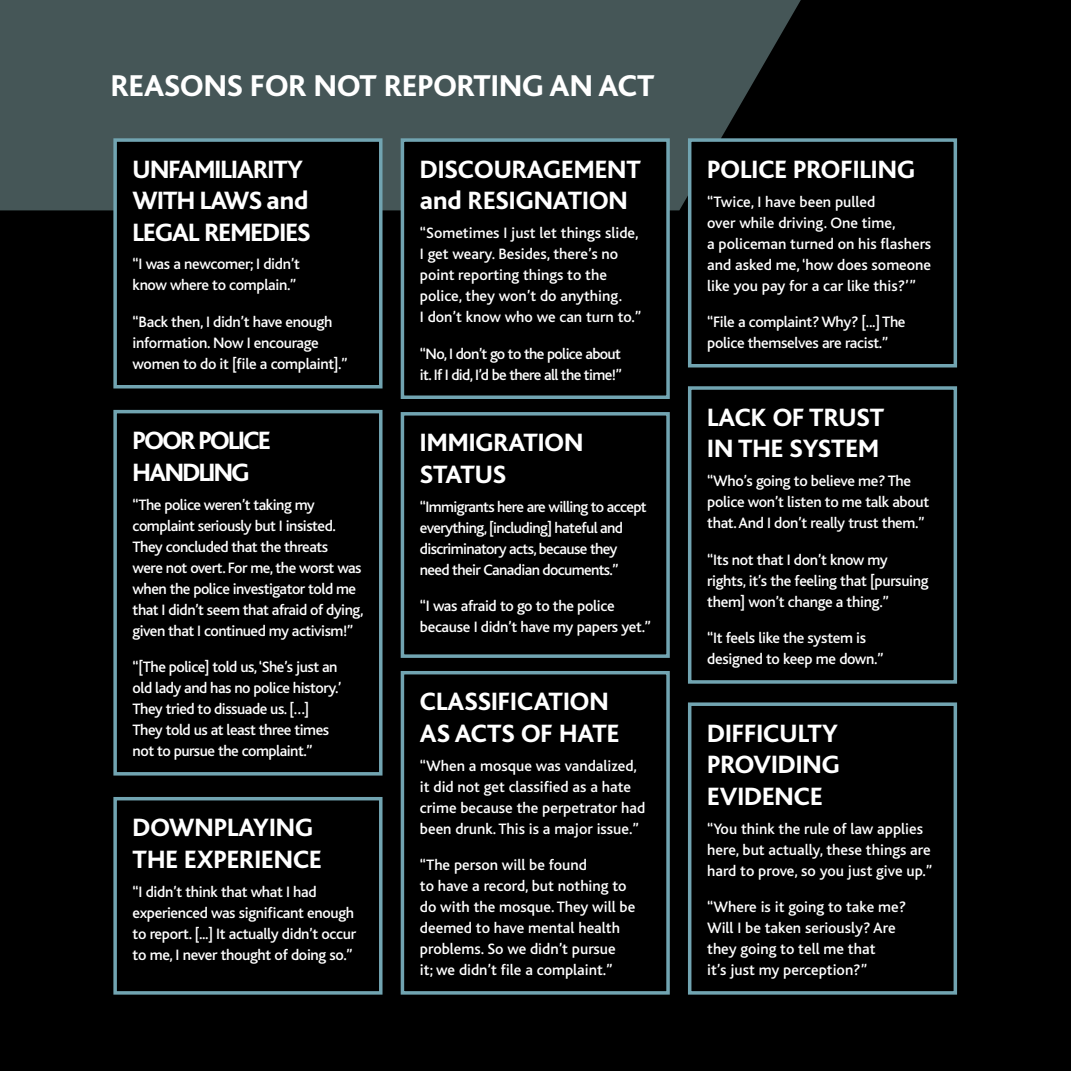
<style>
.page{position:relative;width:1071px;height:1071px;background:#000}
.page>*{position:absolute;margin:0;border:0;box-sizing:border-box;transform-origin:0 0}
.t1{font:800 31.5px "Bliss";color:#fff}
.t2{font:800 26.25px/31.5px "Bliss";color:#fff}
.t3{font:800 26.25px/31.5px "Bliss";letter-spacing:-.03em;color:#fff}
.t4{font:800 26.25px/31.5px "Bliss";letter-spacing:-.06em;color:#fff}
.t5{font:500 15.75px/21px "Bliss";letter-spacing:-.02em;color:#fff}
.t6{font:500 15.75px/21px "Bliss";color:#fff}
.t7{font:500 15.75px/21px "Bliss";letter-spacing:-.04em;color:#fff}
</style>
<div class="page">
<div style="left:688px;top:702px;width:269px;height:293px;border:4px solid #71a4b1"></div>
<div style="left:401px;top:671px;width:269px;height:324px;border:4px solid #71a4b1"></div>
<div style="left:0;top:0;width:801px;height:210px;background:#455657"></div>
<div style="left:115px;top:140px;width:266px;height:247px;background:#000"></div>
<div style="left:113px;top:138px;width:270px;height:250px;border:4px solid #71a4b1"></div>
<div style="left:113px;top:410px;width:270px;height:366px;border:4px solid #71a4b1"></div>
<div style="left:402px;top:140px;width:266px;height:257px;background:#000"></div>
<div style="left:401px;top:138px;width:269px;height:261px;border:4px solid #71a4b1"></div>
<div style="left:113px;top:797px;width:270px;height:198px;border:4px solid #71a4b1"></div>
<div style="left:401px;top:412px;width:269px;height:246px;border:4px solid #71a4b1"></div>
<div style="left:688px;top:386px;width:269px;height:298px;border:4px solid #71a4b1"></div>
<div style="left:690px;top:140px;width:265px;height:226px;background:#000"></div>
<div style="left:688px;top:138px;width:269px;height:230px;border:4px solid #71a4b1"></div>
<h3 class="t1" style="left:111px;top:69px;width:545px">REASONS FOR NOT REPORTING AN ACT</h3>
<h4 class="t3" style="left:133px;top:154px;width:179px">UNFAMILIARITY<br>WITH LAWS and<br>LEGAL REMEDIES</h4>
<p class="t5" style="left:133px;top:254px;width:169px">“I was a newcomer; I didn’t know where to complain.”</p>
<p class="t5" style="left:133px;top:312px;width:217px">“Back then, I didn’t have enough information. Now I encourage women to do it [file a complaint].”</p>
<h4 class="t4" style="left:133px;top:425px;width:139px">POOR POLICE<br>HANDLING</h4>
<p class="t5" style="left:133px;top:494px;width:233px">“The police weren’t taking my complaint seriously but I insisted.<br>They concluded that the threats<br>were not overt. For me, the worst was when the police investigator told me that I didn’t seem that afraid of dying, given that I continued my activism!”</p>
<p class="t5" style="left:133px;top:657px;width:210px">“[The police] told us, ‘She’s just an old lady and has no police history.’<br>They tried to dissuade us. […]<br>They told us at least three times not to pursue the complaint.”</p>
<h4 class="t2" style="left:133px;top:813px;width:191px">DOWNPLAYING<br>THE EXPERIENCE</h4>
<p class="t5" style="left:133px;top:881px;width:225px">“I didn’t think that what I had experienced was significant enough to report. [...] It actually didn’t occur to me, I never thought of doing so.”</p>
<h4 class="t2" style="left:420px;top:154px;width:223px">DISCOURAGEMENT and RESIGNATION</h4>
<p class="t6" style="left:420px;top:223px;width:223px">“Sometimes I just let things slide,<br>I get weary. Besides, there’s no point reporting things to the police, they won’t do anything.<br>I don’t know who we can turn to.”</p>
<p class="t7" style="left:420px;top:343px;width:204px">“No, I don’t go to the police about it. If I did, I’d be there all the time!”</p>
<h4 class="t2" style="left:420px;top:428px;width:165px">IMMIGRATION<br>STATUS</h4>
<p class="t7" style="left:420px;top:496px;width:228px">“Immigrants here are willing to accept everything, [including] hateful and discriminatory acts, because they need their Canadian documents.”</p>
<p class="t5" style="left:420px;top:596px;width:233px">“I was afraid to go to the police because I didn’t have my papers yet.”</p>
<h4 class="t2" style="left:420px;top:687px;width:201px">CLASSIFICATION<br>AS ACTS OF HATE</h4>
<p class="t6" style="left:420px;top:755px;width:227px">“When a mosque was vandalized, it did not get classified as a hate crime because the perpetrator had been drunk. This is a major issue.”</p>
<p class="t6" style="left:420px;top:855px;width:217px">“The person will be found<br>to have a record, but nothing to do with the mosque. They will be deemed to have mental health problems. So we didn’t pursue<br>it; we didn’t file a complaint.”</p>
<h4 class="t2" style="left:707px;top:154px;width:209px">POLICE PROFILING</h4>
<p class="t6" style="left:707px;top:191px;width:226px">“Twice, I have been pulled<br>over while driving. One time,<br>a policeman turned on his flashers and asked me, ‘how does someone like you pay for a car like this?’”</p>
<p class="t5" style="left:707px;top:312px;width:200px">“File a complaint? Why? [...] The police themselves are racist.”</p>
<h4 class="t2" style="left:707px;top:402px;width:179px">LACK OF TRUST<br>IN THE SYSTEM</h4>
<p class="t5" style="left:707px;top:471px;width:224px">“Who’s going to believe me? The police won’t listen to me talk about that. And I don’t really trust them.”</p>
<p class="t5" style="left:707px;top:549px;width:223px">“Its not that I don’t know my rights, it’s the feeling that [pursuing them] won’t change a thing.”</p>
<p class="t5" style="left:707px;top:628px;width:178px">“It feels like the system is designed to keep me down.”</p>
<h4 class="t2" style="left:707px;top:718px;width:134px;text-align:justify">DIFFICULTY PROVIDING EVIDENCE</h4>
<p class="t6" style="left:707px;top:818px;width:227px">“You think the rule of law applies here, but actually, these things are hard to prove, so you just give up.”</p>
<p class="t6" style="left:707px;top:897px;width:200px">“Where is it going to take me?<br>Will I be taken seriously? Are they going to tell me that<br>it’s just my perception?”</p>
</div>
